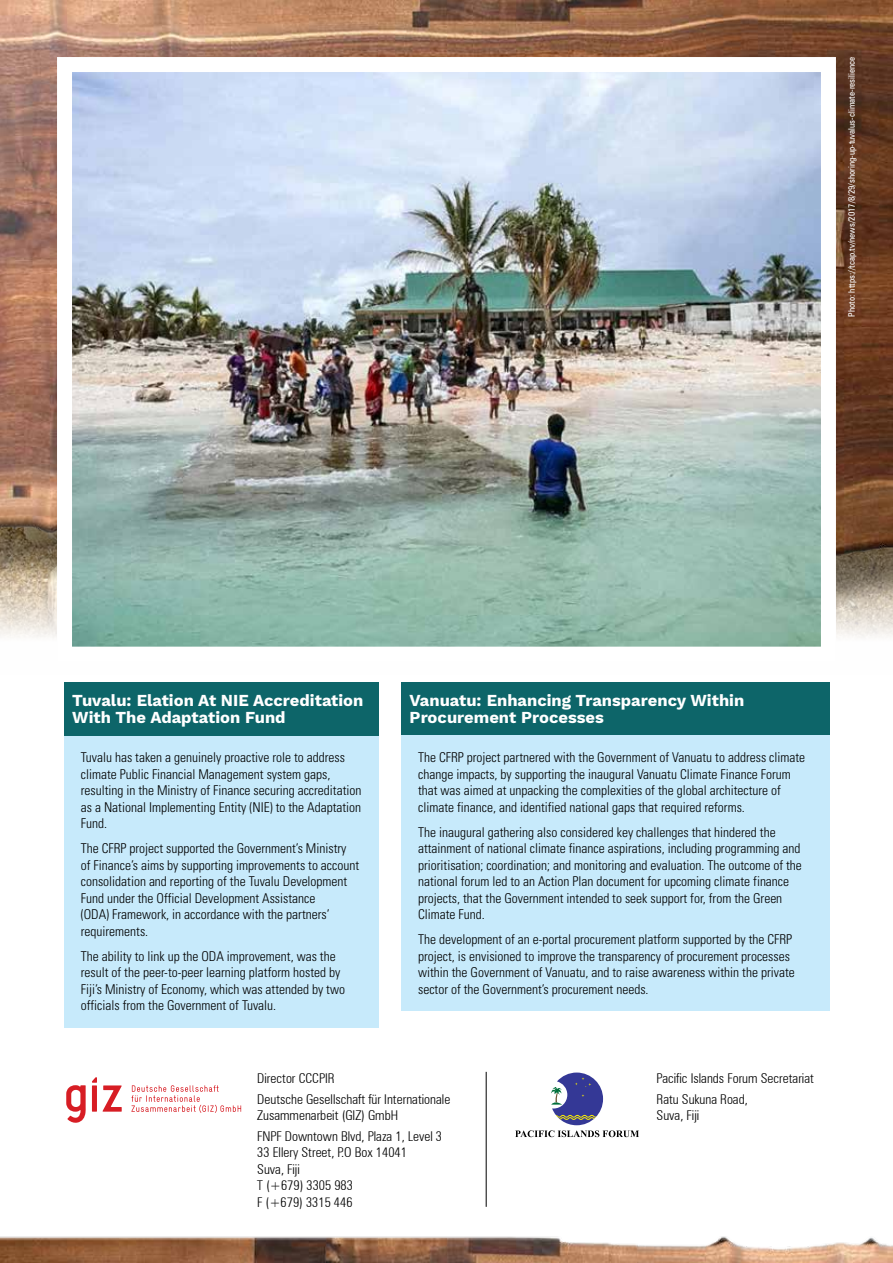
<style>
.page{position:relative;width:893px;height:1263px;background:#fff}
.page>*{position:absolute;margin:0;border:0;box-sizing:border-box;transform-origin:0 0}
.t1{font:700 16.5px/16.5px "Work Sans";color:#fff}
.t2{font:300 condensed 13.5px/16.5px "Univers";color:#000}
.t3{font:300 condensed 13.5px/20.7px "Zurich BT";color:#000}
.t4{font:condensed 9px "Zurich BT";color:#fff}
</style>
<div class="page">
<img style="left:0;top:1236px;width:893px;height:27px">
<img style="left:0;top:0;width:893px;height:600px">
<svg style="left:66px;top:1085px;width:20px;height:38px"></svg>
<svg style="left:103px;top:1085px;width:19px;height:27px"></svg>
<svg style="left:92px;top:1077px;width:5px;height:35px"></svg>
<svg style="left:131px;top:1085px;width:110px;height:28px"></svg>
<hr style="left:486px;top:1072px;width:1px;height:135px;background:#000">
<div style="left:64px;top:682px;width:314px;height:54px;background:#0d6569"></div>
<div style="left:64px;top:736px;width:314px;height:291px;background:#c7eafb"></div>
<div style="left:401px;top:682px;width:428px;height:54px;background:#0d6569"></div>
<div style="left:401px;top:736px;width:428px;height:275px;background:#c7eafb"></div>
<img style="left:73px;top:73px;width:747px;height:573px">
<svg style="left:515px;top:1072px;width:124px;height:65px"></svg>
<p class="t4" style="left:846px;top:317px;width:261px;rotate:-90deg">Photo: https://tcap.tv/news/2017/8/29/shoring-up-tuvalus-climate-resilience</p>
<p class="t1" style="left:72px;top:693px;width:293px">Tuvalu: Elation At NIE Accreditation<br>With The Adaptation Fund</p>
<p class="t2" style="left:81px;top:749px;width:282px">Tuvalu has taken a genuinely proactive role to address climate Public Financial Management system gaps, resulting in the Ministry of Finance securing accreditation as a National Implementing Entity (NIE) to the Adaptation Fund.</p>
<p class="t2" style="left:81px;top:840px;width:280px">The CFRP project supported the Government’s Ministry of Finance’s aims by supporting improvements to account consolidation and reporting of the Tuvalu Development Fund under the Official Development Assistance<br>(ODA) Framework, in accordance with the partners’ requirements.</p>
<p class="t2" style="left:81px;top:948px;width:266px">The ability to link up the ODA improvement, was the result of the peer-to-peer learning platform hosted by Fiji’s Ministry of Economy, which was attended by two officials from the Government of Tuvalu.</p>
<p class="t1" style="left:410px;top:693px;width:336px">Vanuatu: Enhancing Transparency Within<br>Procurement Processes</p>
<p class="t2" style="left:418px;top:749px;width:389px">The CFRP project partnered with the Government of Vanuatu to address climate change impacts, by supporting the inaugural Vanuatu Climate Finance Forum that was aimed at unpacking the complexities of the global architecture of climate finance, and identified national gaps that required reforms.</p>
<p class="t2" style="left:418px;top:824px;width:385px">The inaugural gathering also considered key challenges that hindered the attainment of national climate finance aspirations, including programming and prioritisation; coordination; and monitoring and evaluation. The outcome of the national forum led to an Action Plan document for upcoming climate finance projects, that the Government intended to seek support for, from the Green Climate Fund.</p>
<p class="t2" style="left:418px;top:931px;width:378px">The development of an e-portal procurement platform supported by the CFRP project, is envisioned to improve the transparency of procurement processes within the Government of Vanuatu, and to raise awareness within the private sector of the Government’s procurement needs.</p>
<p class="t3" style="left:257px;top:1067px;width:195px">Director CCCPIR<br>Deutsche Gesellschaft für Internationale</p>
<p class="t3" style="left:257px;top:1105px;width:186px">Zusammenarbeit (GIZ) GmbH<br>FNPF Downtown Blvd, Plaza 1, Level 3</p>
<p class="t3" style="left:257px;top:1144px;width:151px;line-height:16.5px">33 Ellery Street, P.O Box 14041<br>Suva, Fiji<br>T (+679) 3305 983<br>F (+679) 3315 446</p>
<p class="t3" style="left:657px;top:1067px;width:159px">Pacific Islands Forum Secretariat<br>Ratu Sukuna Road,</p>
<p class="t3" style="left:657px;top:1105px;width:44px">Suva, Fiji</p>
</div>
